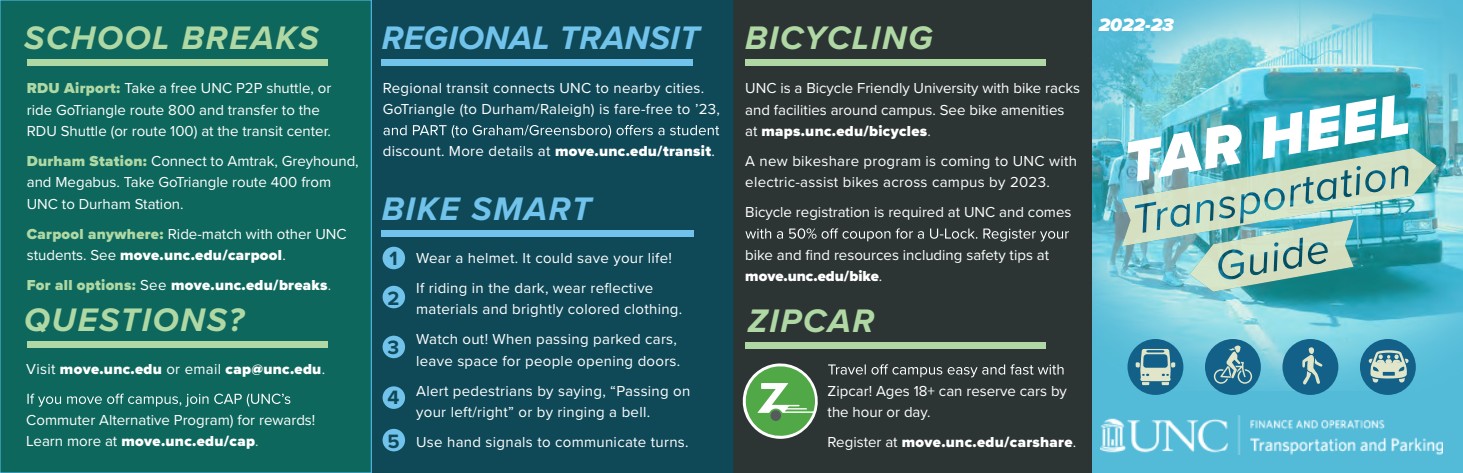
<style>
.page{position:relative;width:1463px;height:473px;background:#fff}
.page>*{position:absolute;margin:0;border:0;box-sizing:border-box;transform-origin:0 0}
.t1{font:italic 900 60px "Proxima Nova";color:#fff}
.t2{font:italic 700 33.75px "Proxima Nova";letter-spacing:.05em;color:#afd8a4}
.t3{font:italic 700 33.75px "Proxima Nova";letter-spacing:.01em;color:#71c3eb}
.t4{font:italic 700 33.75px "Proxima Nova";letter-spacing:.05em;color:#71c3eb}
.t5{font:700 20px "Proxima Nova";color:#0f4958}
.t6{font:italic 900 18.75px "Proxima Nova";color:#fff}
.t7{font:15px/21.2px "Proxima Nova";color:#fff}
.t8{font:15px/21.2px "Proxima Nova";letter-spacing:.02em;color:#fff}
.t9{font:900 15px "Proxima Nova";letter-spacing:.02em;color:#fff}
.s1{font-weight:900;color:#afd8a4}
.s2{font-weight:900}
.s3{color:#afd8a4}
.s4{font-weight:400}
.s5{font-weight:400;color:#daebc4}
.s6{color:#daebc4}
</style>
<div class="page">
<svg style="left:1091px;top:0;width:371px;height:472px;background:#5eb9cb"></svg>
<div style="left:0;top:0;width:371px;height:472px;background:#0d675c"></div>
<div style="left:731px;top:0;width:360px;height:472px;background:#2c3533"></div>
<svg style="left:745px;top:228px;width:324px;height:13px"></svg>
<div style="left:745px;top:342px;width:300px;height:6px;background:#afd8a4"></div>
<div style="left:27px;top:341px;width:300px;height:6px;background:#afd8a4"></div>
<div style="left:27px;top:59px;width:300px;height:6px;background:#afd8a4"></div>
<div style="left:745px;top:59px;width:300px;height:6px;background:#afd8a4"></div>
<svg style="left:828px;top:364px;width:235px;height:13px"></svg>
<svg style="left:67px;top:393px;width:223px;height:13px"></svg>
<svg style="left:27px;top:393px;width:34px;height:13px"></svg>
<div style="left:372px;top:0;width:361px;height:472px;background:#0f4958"></div>
<div style="left:382px;top:246px;width:23px;height:23px;background:#71c3eb;border-radius:50%"></div>
<div style="left:382px;top:285px;width:23px;height:23px;background:#71c3eb;border-radius:50%"></div>
<div style="left:382px;top:335px;width:23px;height:23px;background:#71c3eb;border-radius:50%"></div>
<div style="left:382px;top:386px;width:23px;height:22px;background:#71c3eb;border-radius:50%"></div>
<div style="left:382px;top:428px;width:23px;height:23px;background:#71c3eb;border-radius:50%"></div>
<svg style="left:742px;top:363px;width:76px;height:76px"></svg>
<div style="left:770px;top:410px;width:11px;height:11px;background:#555b5d;border-radius:50%"></div>
<div style="left:1127px;top:339px;width:56px;height:56px;background:#136188;border-radius:50%"></div>
<div style="left:1205px;top:339px;width:55px;height:56px;background:#136188;border-radius:50%"></div>
<div style="left:1282px;top:339px;width:56px;height:56px;background:#136188;border-radius:50%"></div>
<div style="left:1359px;top:339px;width:56px;height:56px;background:#136188;border-radius:50%"></div>
<img style="left:1100px;top:415px;width:342px;height:40px">
<svg style="left:1135px;top:349px;width:40px;height:36px"></svg>
<svg style="left:1213px;top:345px;width:39px;height:38px"></svg>
<svg style="left:1302px;top:347px;width:20px;height:37px"></svg>
<img style="left:1121px;top:148px;width:315px;height:98px">
<img style="left:1189px;top:219px;width:164px;height:72px">
<svg style="left:1368px;top:350px;width:41px;height:33px"></svg>
<p class="t2" style="left:24px;top:12px;width:296px">SCHOOL BREAKS</p>
<p class="t7" style="left:27px;top:77px;width:306px"><span class="s1">RDU Airport:</span> Take a free UNC P2P shuttle, or ride GoTriangle route 800 and transfer to the<br>RDU Shuttle (or route 100) at the transit center.</p>
<p class="t7" style="left:27px;top:150px;width:333px"><span class="s1">Durham Station:</span> Connect to Amtrak, Greyhound, and Megabus. Take GoTriangle route 400 from<br>UNC to Durham Station.</p>
<p class="t7" style="left:27px;top:222px;width:321px"><span class="s1">Carpool anywhere:</span> Ride-match with other UNC students. See <span class="s2">move.unc.edu/carpool</span>.</p>
<p class="t9" style="left:27px;top:273px;width:306px"><span class="s3">For all options:</span> <span class="s4">See</span> move.unc.edu/breaks<span class="s5">.</span></p>
<p class="t2" style="left:24px;top:294px;width:221px">QUESTIONS?</p>
<p class="t9" style="left:26px;top:357px;width:300px"><span class="s4">Visit</span> move.unc.edu <span class="s4">or email</span> cap@unc.edu<span class="s4">.</span></p>
<p class="t7" style="left:26px;top:408px;width:291px">Commuter Alternative Program) for rewards!<br>Learn more at <span class="s2">move.unc.edu/cap</span><span class="s6">.</span></p>
<p class="t3" style="left:382px;top:12px;width:319px">REGIONAL TRANSIT</p>
<p class="t8" style="left:383px;top:76px;width:339px">Regional transit connects UNC to nearby cities.<br>GoTriangle (to Durham/Raleigh) is fare-free to ’23,</p>
<p class="t8" style="left:383px;top:140px;width:334px">discount. More details at <span class="s2">move.unc.edu/transit</span>.</p>
<p class="t4" style="left:382px;top:183px;width:211px">BIKE SMART</p>
<p class="t5" style="left:389px;top:244px;width:10px">1</p>
<p class="t8" style="left:416px;top:246px;width:257px">Wear a helmet. It could save your life!</p>
<p class="t5" style="left:387px;top:283px;width:14px">2</p>
<p class="t8" style="left:416px;top:276px;width:267px">If riding in the dark, wear refective materials and brightly colored clothing.</p>
<p class="t5" style="left:387px;top:332px;width:13px">3</p>
<p class="t8" style="left:416px;top:328px;width:266px">Watch out! When passing parked cars, leave space for people opening doors.</p>
<p class="t5" style="left:387px;top:382px;width:13px">4</p>
<p class="t8" style="left:416px;top:379px;width:276px">Alert pedestrians by saying, “Passing on your left/right” or by ringing a bell.</p>
<p class="t5" style="left:387px;top:426px;width:14px">5</p>
<p class="t8" style="left:416px;top:430px;width:274px">Use hand signals to communicate turns.</p>
<p class="t2" style="left:745px;top:12px;width:189px">BICYCLING</p>
<p class="t7" style="left:745px;top:77px;width:336px">UNC is a Bicycle Friendly University with bike racks and facilities around campus. See bike amenities at <span class="s2">maps.unc.edu/bicycles</span><span class="s6">.</span></p>
<p class="t8" style="left:745px;top:150px;width:333px">A new bikeshare program is coming to UNC with electric-assist bikes across campus by 2023.</p>
<p class="t7" style="left:745px;top:201px;width:328px">Bicycle registration is required at UNC and comes</p>
<p class="t7" style="left:745px;top:243px;width:305px">bike and fnd resources including safety tips at <span class="s2">move.unc.edu/bike</span>.</p>
<p class="t2" style="left:748px;top:295px;width:128px">ZIPCAR</p>
<p class="t6" style="left:1098px;top:10px;width:76px">2022-23</p>
<h1 class="t1" style="left:1117px;top:119px;width:290px;rotate:-10deg">TAR HEEL</h1>
<p class="t7" style="left:827px;top:379px;width:241px">Zipcar! Ages 18+ can reserve cars by the hour or day.</p>
<p class="t9" style="left:827px;top:430px;width:250px"><span class="s4">Register at</span> move.unc.edu/carshare<span class="s4">.</span></p>
</div>
